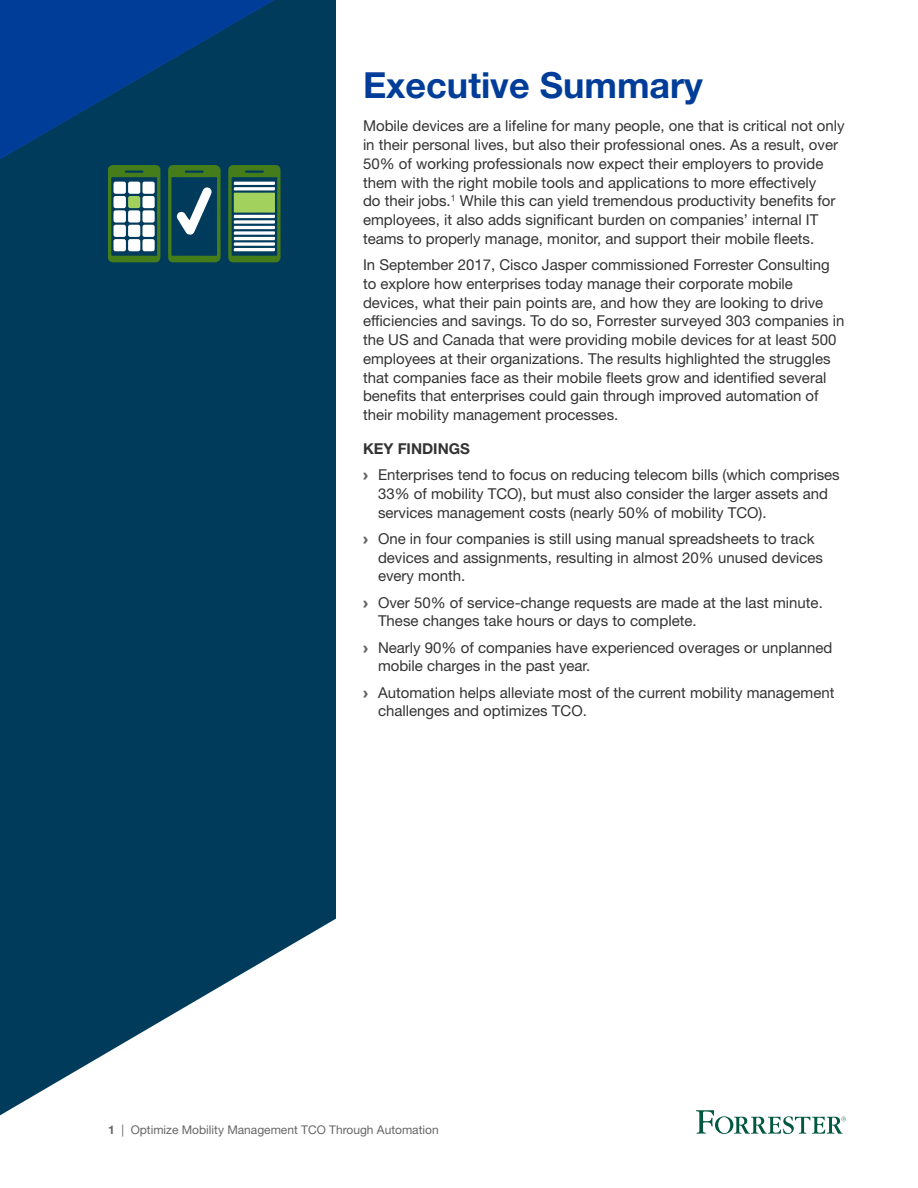
<style>
.page{position:relative;width:918px;height:1188px;background:#fff}
.page>*{position:absolute;margin:0;border:0;box-sizing:border-box;transform-origin:0 0}
.t1{font:700 36px "Helvetica Neue LT Std";color:#003d99}
.t2{font:15px/18.8px "Helvetica Neue LT Std";color:#333}
.t3{font:12px "Helvetica Neue LT Std";color:#666}
.s1{font-weight:700}
.s2{font-family:"Arial";font-weight:900;color:#666}
</style>
<div class="page">
<svg style="left:0;top:0;width:336px;height:1115px;fill:#003b5c"></svg>
<svg style="left:0;top:0;width:274px;height:159px"></svg>
<svg style="left:696px;top:1110px;width:150px;height:24px"></svg>
<svg style="left:108px;top:165px;width:52px;height:97px"></svg>
<svg style="left:168px;top:165px;width:53px;height:97px"></svg>
<svg style="left:228px;top:165px;width:52px;height:97px"></svg>
<h1 class="t1" style="left:363px;top:63px;width:341px">Executive Summary</h1>
<p class="t2" style="left:363px;top:117px;width:483px">Mobile devices are a lifeline for many people, one that is critical not only in their personal lives, but also their professional ones. As a result, over 50% of working professionals now expect their employers to provide them with the right mobile tools and applications to more effectively<br>do their jobs.<sup>1</sup> While this can yield tremendous productivity benefits for employees, it also adds significant burden on companies’ internal IT teams to properly manage, monitor, and support their mobile fleets.</p>
<p class="t2" style="left:363px;top:255px;width:483px">In September 2017, Cisco Jasper commissioned Forrester Consulting to explore how enterprises today manage their corporate mobile devices, what their pain points are, and how they are looking to drive efficiencies and savings. To do so, Forrester surveyed 303 companies in the US and Canada that were providing mobile devices for at least 500 employees at their organizations. The results highlighted the struggles that companies face as their mobile fleets grow and identified several benefits that enterprises could gain through improved automation of their mobility management processes.</p>
<p class="t2" style="left:363px;top:435px;width:478px;line-height:26.2px"><span class="s1">KEY FINDINGS<br></span><span class="s2">›</span> Enterprises tend to focus on reducing telecom bills (which comprises</p>
<p class="t2" style="left:378px;top:484px;width:451px">33% of mobility TCO), but must also consider the larger assets and services management costs (nearly 50% of mobility TCO).</p>
<p class="t2" style="left:378px;top:529px;width:447px;text-indent:-15px"><span class="s2">›</span> One in four companies is still using manual spreadsheets to track devices and assignments, resulting in almost 20% unused devices every month.</p>
<p class="t2" style="left:378px;top:593px;width:446px;text-indent:-15px"><span class="s2">›</span> Over 50% of service-change requests are made at the last minute.<br>These changes take hours or days to complete.</p>
<p class="t2" style="left:378px;top:638px;width:456px;text-indent:-15px"><span class="s2">›</span> Nearly 90% of companies have experienced overages or unplanned mobile charges in the past year.</p>
<p class="t2" style="left:378px;top:683px;width:458px;text-indent:-15px"><span class="s2">›</span> Automation helps alleviate most of the current mobility management challenges and optimizes TCO.</p>
<p class="t3" style="left:108px;top:1123px;width:332px"><span class="s1">1</span> | Optimize Mobility Management TCO Through Automation</p>
</div>
